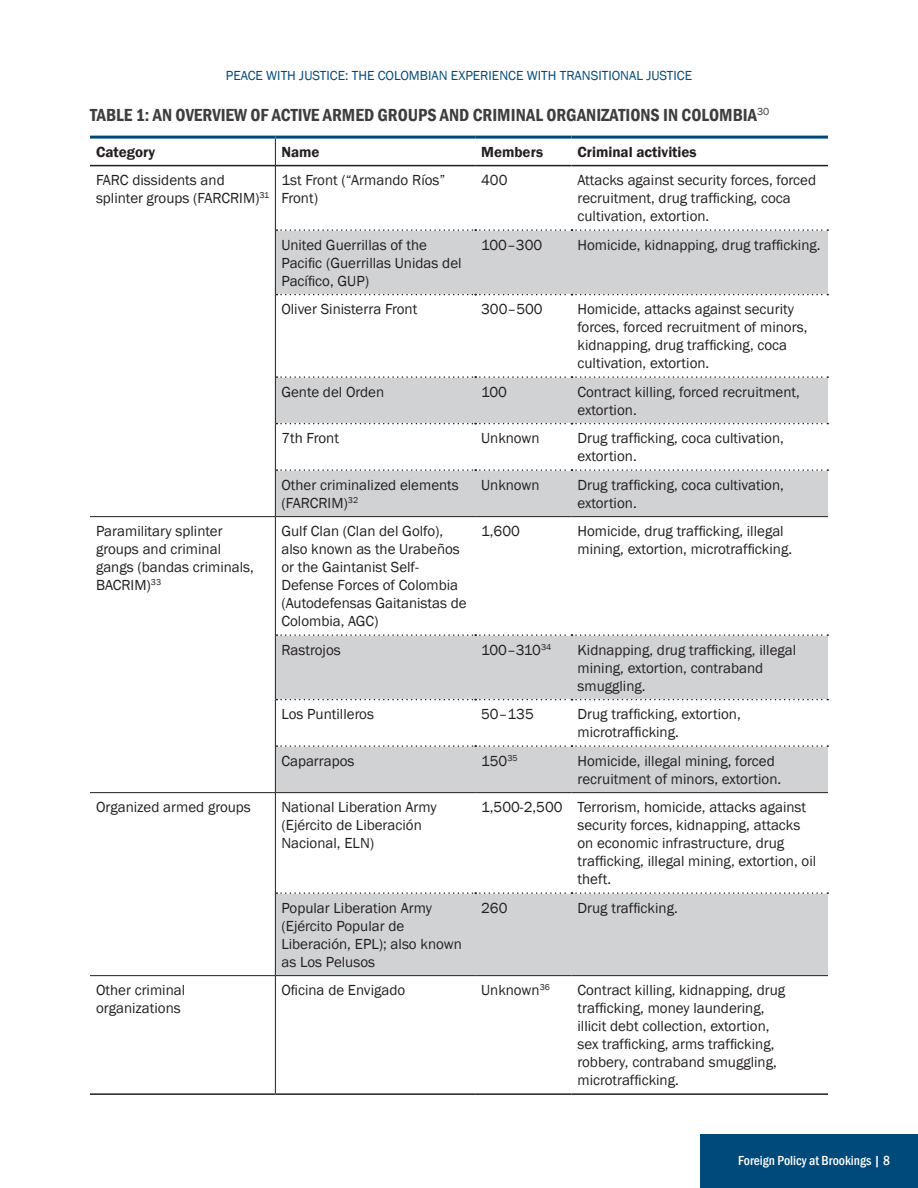
<style>
.page{position:relative;width:918px;height:1188px;background:#fff}
.page>*{position:absolute;margin:0;border:0;box-sizing:border-box;transform-origin:0 0}
.Graphic_Heading{font:600 condensed 18px "Franklin Gothic";color:#3e3e3f}
.Running_Text{font:15px/18px "Franklin Gothic";color:#231f20}
.Running_Text-2{font:600 15px "Franklin Gothic";color:#231f20}
.t1{font:13.5px "Franklin Gothic";color:#00497b}
.t2{font:500 condensed 13.5px "Franklin Gothic";color:#fff}
</style>
<div class="page">
<div style="left:700px;top:1134px;width:218px;height:54px;background:#00497b"></div>
<svg style="left:276px;top:230px;width:552px;height:746px"></svg>
<hr style="left:90px;top:165px;width:185px;height:1px;background:#231f20">
<hr style="left:276px;top:165px;width:199px;height:1px;background:#231f20">
<hr style="left:475px;top:165px;width:96px;height:1px;background:#231f20">
<hr style="left:572px;top:165px;width:256px;height:1px;background:#231f20">
<hr style="left:90px;top:1093px;width:185px;height:2px;background:#231f20">
<hr style="left:275px;top:1093px;width:200px;height:2px;background:#231f20">
<hr style="left:475px;top:1093px;width:96px;height:2px;background:#231f20">
<hr style="left:572px;top:1093px;width:256px;height:2px;background:#231f20">
<svg style="left:277px;top:229px;width:551px;height:2px"></svg>
<svg style="left:277px;top:294px;width:551px;height:1px"></svg>
<svg style="left:277px;top:376px;width:551px;height:2px"></svg>
<svg style="left:277px;top:423px;width:551px;height:1px"></svg>
<svg style="left:277px;top:469px;width:551px;height:2px"></svg>
<svg style="left:277px;top:634px;width:551px;height:2px"></svg>
<svg style="left:277px;top:699px;width:551px;height:1px"></svg>
<svg style="left:277px;top:745px;width:551px;height:2px"></svg>
<svg style="left:277px;top:892px;width:551px;height:2px"></svg>
<hr style="left:275px;top:516px;width:200px;height:1px;background:#231f20">
<hr style="left:475px;top:516px;width:96px;height:1px;background:#231f20">
<hr style="left:572px;top:516px;width:256px;height:1px;background:#231f20">
<hr style="left:90px;top:516px;width:185px;height:1px;background:#231f20">
<hr style="left:275px;top:792px;width:200px;height:1px;background:#231f20">
<hr style="left:475px;top:792px;width:96px;height:1px;background:#231f20">
<hr style="left:572px;top:792px;width:256px;height:1px;background:#231f20">
<hr style="left:90px;top:792px;width:185px;height:1px;background:#231f20">
<svg style="left:275px;top:139px;width:1px;height:27px"></svg>
<hr style="left:275px;top:166px;width:1px;height:64px;background:#231f20">
<hr style="left:275px;top:230px;width:1px;height:65px;background:#231f20">
<hr style="left:275px;top:295px;width:1px;height:82px;background:#231f20">
<hr style="left:275px;top:377px;width:1px;height:47px;background:#231f20">
<hr style="left:275px;top:424px;width:1px;height:46px;background:#231f20">
<hr style="left:275px;top:470px;width:1px;height:46px;background:#231f20">
<hr style="left:275px;top:517px;width:1px;height:118px;background:#231f20">
<hr style="left:275px;top:635px;width:1px;height:65px;background:#231f20">
<hr style="left:275px;top:700px;width:1px;height:46px;background:#231f20">
<hr style="left:275px;top:746px;width:1px;height:46px;background:#231f20">
<hr style="left:275px;top:793px;width:1px;height:100px;background:#231f20">
<hr style="left:275px;top:893px;width:1px;height:82px;background:#231f20">
<hr style="left:275px;top:976px;width:1px;height:117px;background:#231f20">
<hr style="left:90px;top:136px;width:185px;height:3px;background:#00497b">
<hr style="left:275px;top:136px;width:200px;height:3px;background:#00497b">
<hr style="left:475px;top:136px;width:96px;height:3px;background:#00497b">
<hr style="left:572px;top:136px;width:256px;height:3px;background:#00497b">
<hr style="left:275px;top:975px;width:200px;height:1px;background:#231f20">
<hr style="left:475px;top:975px;width:96px;height:1px;background:#231f20">
<hr style="left:572px;top:975px;width:256px;height:1px;background:#231f20">
<hr style="left:90px;top:975px;width:185px;height:1px;background:#231f20">
<p class="t1" style="left:226px;top:67px;width:468px">PEACE WITH JUSTICE: THE COLOMBIAN EXPERIENCE WITH TRANSITIONAL JUSTICE</p>
<p class="Graphic_Heading" style="left:90px;top:103px;width:681px">TABLE 1: AN OVERVIEW OF ACTIVE ARMED GROUPS AND CRIMINAL ORGANIZATIONS IN COLOMBIA<sup>30</sup></p>
<p class="Running_Text-2" style="left:96px;top:142px;width:61px">Category</p>
<p class="Running_Text-2" style="left:281px;top:142px;width:40px">Name</p>
<p class="Running_Text-2" style="left:481px;top:142px;width:63px">Members</p>
<p class="Running_Text-2" style="left:578px;top:142px;width:121px">Criminal activities</p>
<p class="Running_Text" style="left:96px;top:171px;width:175px">FARC dissidents and splinter groups (FARCRIM)<sup>31</sup></p>
<p class="Running_Text" style="left:281px;top:171px;width:166px">1st Front (“Armando Ríos”<br>Front)</p>
<p class="Running_Text" style="left:481px;top:171px;width:28px">400</p>
<p class="Running_Text" style="left:578px;top:171px;width:240px">Attacks against security forces, forced recruitment, drug trafficking, coca cultivation, extortion.</p>
<p class="Running_Text" style="left:281px;top:236px;width:182px">United Guerrillas of the<br>Pacific (Guerrillas Unidas del<br>Pacífico, GUP)</p>
<p class="Running_Text" style="left:481px;top:236px;width:63px">100–300</p>
<p class="Running_Text" style="left:578px;top:236px;width:245px">Homicide, kidnapping, drug trafficking.</p>
<p class="Running_Text" style="left:281px;top:300px;width:137px">Oliver Sinisterra Front</p>
<p class="Running_Text" style="left:481px;top:300px;width:63px">300–500</p>
<p class="Running_Text" style="left:578px;top:300px;width:231px">Homicide, attacks against security forces, forced recruitment of minors, kidnapping, drug trafficking, coca cultivation, extortion.</p>
<p class="Running_Text" style="left:281px;top:383px;width:104px">Gente del Orden</p>
<p class="Running_Text" style="left:481px;top:383px;width:27px">100</p>
<p class="Running_Text" style="left:578px;top:383px;width:224px">Contract killing, forced recruitment, extortion.</p>
<p class="Running_Text" style="left:281px;top:429px;width:59px">7th Front</p>
<p class="Running_Text" style="left:481px;top:429px;width:60px">Unknown</p>
<p class="Running_Text" style="left:578px;top:429px;width:208px">Drug trafficking, coca cultivation, extortion.</p>
<p class="Running_Text" style="left:281px;top:476px;width:179px">Other criminalized elements (FARCRIM)<sup>32</sup></p>
<p class="Running_Text" style="left:481px;top:476px;width:60px">Unknown</p>
<p class="Running_Text" style="left:578px;top:476px;width:208px">Drug trafficking, coca cultivation, extortion.</p>
<p class="Running_Text" style="left:96px;top:522px;width:159px">Paramilitary splinter groups and criminal gangs (bandas criminals,<br>BACRIM)<sup>33</sup></p>
<p class="Running_Text" style="left:281px;top:522px;width:187px">Gulf Clan (Clan del Golfo), also known as the Urabeños or the Gaintanist Self-<br>Defense Forces of Colombia (Autodefensas Gaitanistas de<br>Colombia, AGC)</p>
<p class="Running_Text" style="left:481px;top:522px;width:40px">1,600</p>
<p class="Running_Text" style="left:578px;top:522px;width:216px">Homicide, drug trafficking, illegal mining, extortion, microtrafficking.</p>
<p class="Running_Text" style="left:281px;top:641px;width:61px">Rastrojos</p>
<p class="Running_Text" style="left:481px;top:641px;width:72px">100–310<sup>34</sup></p>
<p class="Running_Text" style="left:578px;top:641px;width:220px">Kidnapping, drug trafficking, illegal mining, extortion, contraband smuggling.</p>
<p class="Running_Text" style="left:281px;top:705px;width:94px">Los Puntilleros</p>
<p class="Running_Text" style="left:481px;top:705px;width:54px">50–135</p>
<p class="Running_Text" style="left:578px;top:705px;width:165px">Drug trafficking, extortion, microtrafficking.</p>
<p class="Running_Text" style="left:281px;top:752px;width:75px">Caparrapos</p>
<p class="Running_Text" style="left:481px;top:752px;width:38px">150<sup>35</sup></p>
<p class="Running_Text" style="left:578px;top:752px;width:205px">Homicide, illegal mining, forced recruitment of minors, extortion.</p>
<p class="Running_Text" style="left:96px;top:798px;width:156px">Organized armed groups</p>
<p class="Running_Text" style="left:281px;top:798px;width:157px">National Liberation Army (Ejército de Liberación<br>Nacional, ELN)</p>
<p class="Running_Text" style="left:481px;top:798px;width:83px">1,500-2,500</p>
<p class="Running_Text" style="left:578px;top:798px;width:240px">Terrorism, homicide, attacks against security forces, kidnapping, attacks on economic infrastructure, drug trafficking, illegal mining, extortion, oil theft.</p>
<p class="Running_Text" style="left:281px;top:899px;width:182px">Popular Liberation Army (Ejército Popular de<br>Liberación, EPL); also known as Los Pelusos</p>
<p class="Running_Text" style="left:481px;top:899px;width:28px">260</p>
<p class="Running_Text" style="left:578px;top:899px;width:102px">Drug trafficking.</p>
<p class="Running_Text" style="left:96px;top:981px;width:91px">Other criminal organizations</p>
<p class="Running_Text" style="left:281px;top:981px;width:125px">Oficina de Envigado</p>
<p class="Running_Text" style="left:481px;top:981px;width:70px">Unknown<sup>36</sup></p>
<p class="Running_Text" style="left:578px;top:981px;width:209px">Contract killing, kidnapping, drug trafficking, money laundering, illicit debt collection, extortion, sex trafficking, arms trafficking, robbery, contraband smuggling, microtrafficking.</p>
<p class="t2" style="left:738px;top:1152px;width:153px">Foreign Policy at Brookings | 8</p>
</div>
